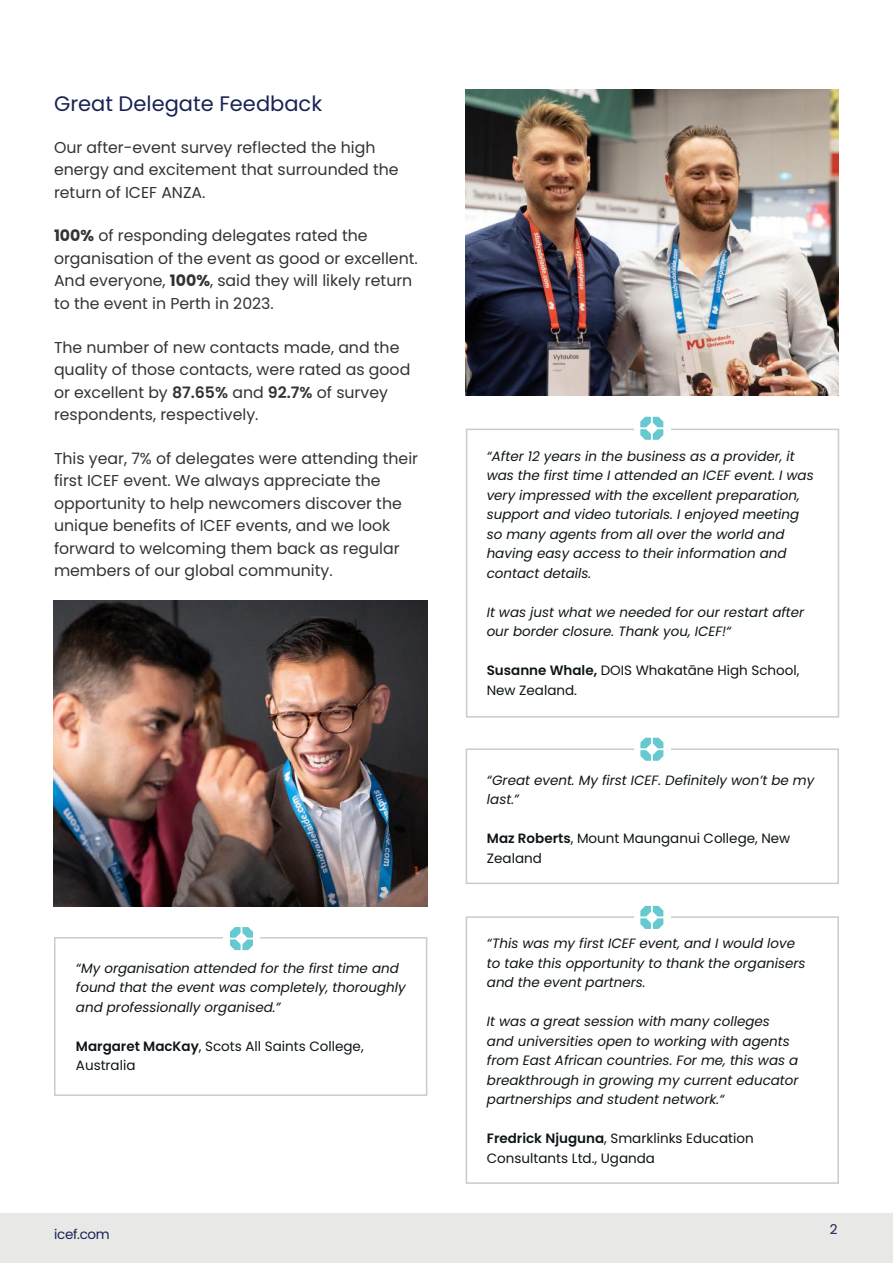
<style>
.page{position:relative;width:893px;height:1263px;background:#fff}
.page>*{position:absolute;margin:0;border:0;box-sizing:border-box;transform-origin:0 0}
.t1{font:21px "Poppins";color:#182353}
.t2{font:15.75px/22.5px "Poppins";color:#333}
.t3{font:italic 13.5px/19.5px "Poppins";color:#0e1518}
.t4{font:13.5px/19.5px "Poppins";color:#0e1518}
.t5{font:13.5px "Poppins";letter-spacing:-.025em;color:#182353}
.s1{font-weight:700}
.s2{font-weight:600}
</style>
<div class="page">
<div style="left:0;top:1213px;width:893px;height:50px;background:#e8e8e7"></div>
<img style="left:466px;top:89px;width:373px;height:306px">
<div style="left:466px;top:429px;width:373px;height:289px;border:2px solid #cbcacc"></div>
<div style="left:634px;top:424px;width:36px;height:12px;background:#fff"></div>
<svg style="left:640px;top:417px;width:23px;height:23px"></svg>
<div style="left:54px;top:937px;width:373px;height:159px;border:2px solid #cbcacc"></div>
<div style="left:223px;top:934px;width:37px;height:13px;background:#fff"></div>
<svg style="left:230px;top:927px;width:23px;height:23px"></svg>
<div style="left:466px;top:916px;width:373px;height:268px;border:2px solid #cbcacc"></div>
<div style="left:634px;top:911px;width:36px;height:12px;background:#fff"></div>
<svg style="left:640px;top:906px;width:23px;height:23px"></svg>
<img style="left:54px;top:601px;width:373px;height:306px">
<div style="left:466px;top:748px;width:373px;height:136px;border:2px solid #cbcacc"></div>
<div style="left:634px;top:745px;width:37px;height:12px;background:#fff"></div>
<svg style="left:640px;top:738px;width:23px;height:23px"></svg>
<h1 class="t1" style="left:54px;top:92px;width:270px">Great Delegate Feedback</h1>
<p class="t2" style="left:54px;top:136px;width:346px">Our after-event survey reflected the high energy and excitement that surrounded the return of ICEF ANZA.</p>
<p class="t2" style="left:54px;top:225px;width:365px"><span class="s1">100%</span> of responding delegates rated the organisation of the event as good or excellent.<br>And everyone, <span class="s1">100%</span>, said they will likely return to the event in Perth in 2023.</p>
<p class="t2" style="left:54px;top:336px;width:358px">The number of new contacts made, and the quality of those contacts, were rated as good or excellent by <span class="s2">87.65%</span> and <span class="s2">92.7%</span> of survey respondents, respectively.</p>
<p class="t2" style="left:54px;top:447px;width:366px">This year, 7% of delegates were attending their first ICEF event. We always appreciate the opportunity to help newcomers discover the unique benefits of ICEF events, and we look forward to welcoming them back as regular members of our global community.</p>
<p class="t3" style="left:76px;top:958px;width:331px">“My organisation attended for the first time and found that the event was completely, thoroughly and professionally organised.”</p>
<p class="t4" style="left:76px;top:1036px;width:289px"><span class="s2">Margaret MacKay</span>, Scots All Saints College,<br>Australia</p>
<p class="t5" style="left:54px;top:1226px;width:57px">icef.com</p>
<p class="t3" style="left:487px;top:446px;width:329px">“After 12 years in the business as a provider, it was the first time I attended an ICEF event. I was very impressed with the excellent preparation, support and video tutorials. I enjoyed meeting so many agents from all over the world and having easy access to their information and contact details.</p>
<p class="t3" style="left:487px;top:602px;width:319px">It was just what we needed for our restart after our border closure. Thank you, ICEF!“</p>
<p class="t4" style="left:487px;top:661px;width:314px"><span class="s2">Susanne Whale,</span> DOIS Whakatāne High School,<br>New Zealand.</p>
<p class="t3" style="left:487px;top:770px;width:329px">“Great event. My first ICEF. Definitely won’t be my last.”</p>
<p class="t4" style="left:487px;top:829px;width:305px"><span class="s2">Maz Roberts</span>, Mount Maunganui College, New<br>Zealand</p>
<p class="t3" style="left:487px;top:934px;width:320px">“This was my first ICEF event, and I would love to take this opportunity to thank the organisers and the event partners.</p>
<p class="t3" style="left:487px;top:1012px;width:313px">It was a great session with many colleges and universities open to working with agents from East African countries. For me, this was a breakthrough in growing my current educator partnerships and student network.“</p>
<p class="t4" style="left:487px;top:1129px;width:268px"><span class="s2">Fredrick Njuguna</span>, Smarklinks Education<br>Consultants Ltd., Uganda</p>
<p class="t5" style="left:830px;top:1221px;width:9px">2</p>
</div>
